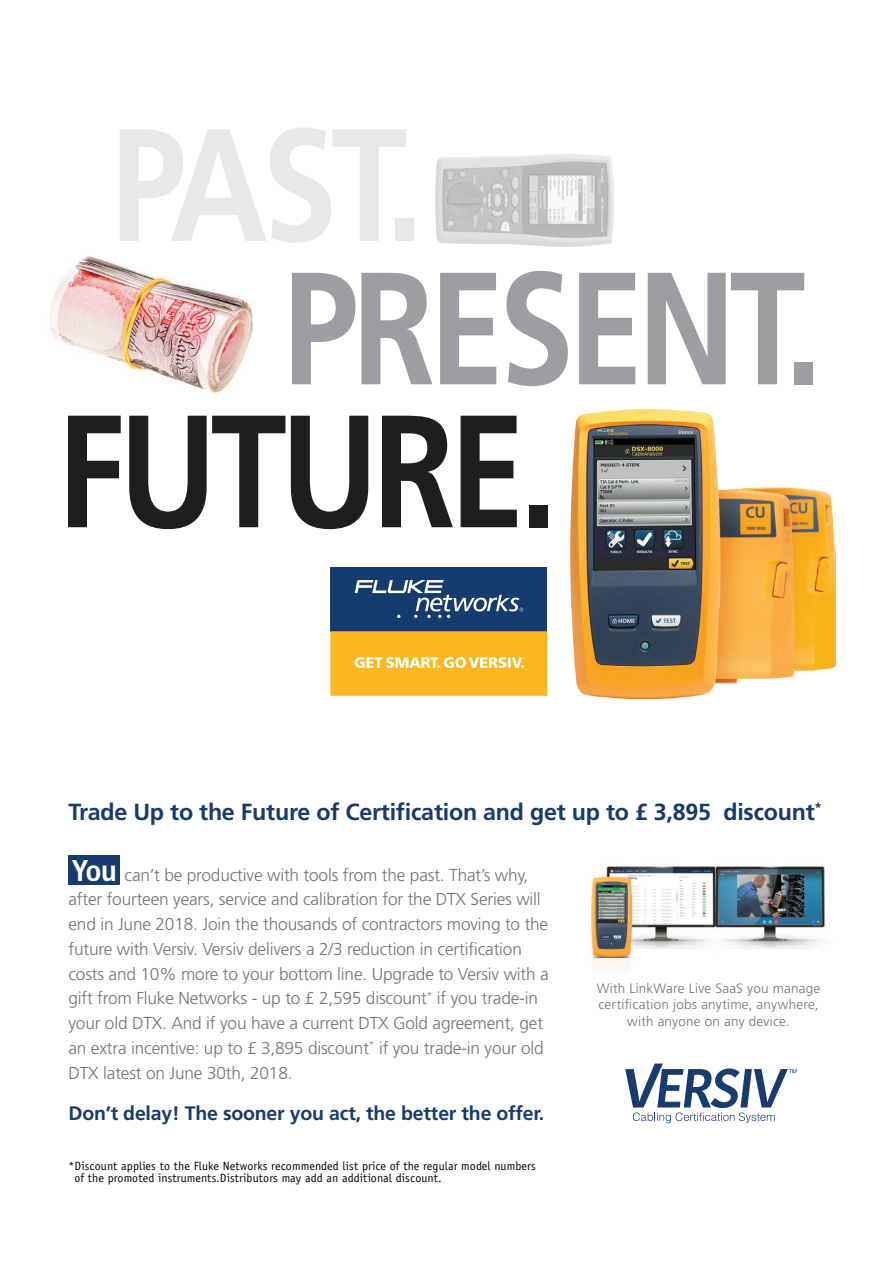
<style>
.page{position:relative;width:893px;height:1263px;background:#fff}
.page>*{position:absolute;margin:0;border:0;box-sizing:border-box;transform-origin:0 0}
.t1{font:700 159.75px "Frutiger LT Std";letter-spacing:-.045em;color:#9c9ea1;scale:.85 1}
.t2{font:700 159.75px "Frutiger LT Std";letter-spacing:-.045em;color:#201d1e;scale:.85 1}
.t3{font:700 159.75px "Frutiger LT Std";color:#e8e8e9;scale:.85 1}
.t4{font:700 23.25px "Frutiger LT Std";letter-spacing:-.01em;color:#193a6d}
.t5{font:700 19.5px "Frutiger LT Std";letter-spacing:-.01em;color:#193a6d}
.t6{font:300 17.25px/24.8px "Frutiger LT Std";letter-spacing:-.01em;color:#737373}
.t7{font:300 13.5px/16.5px "Frutiger LT Std";letter-spacing:.015em;color:#737373;text-align:center}
.t8{font:12px/12px "Officina Sans";letter-spacing:.01em;color:#040503}
.s1{font-family:"Frutiger";font-weight:700;font-stretch:condensed;font-size:30px;color:#fff}
</style>
<div class="page">
<svg style="left:625px;top:1063px;width:172px;height:60px"></svg>
<img style="left:590px;top:866px;width:235px;height:104px">
<img style="left:50px;top:256px;width:204px;height:137px">
<img style="left:435px;top:153px;width:178px;height:94px">
<img style="left:570px;top:410px;width:266px;height:288px">
<div style="left:330px;top:567px;width:217px;height:64px;background:#163c6d"></div>
<svg style="left:355px;top:580px;width:168px;height:38px"></svg>
<svg style="left:330px;top:631px;width:217px;height:65px;background:#fabb31"></svg>
<div style="left:68px;top:855px;width:52px;height:30px;background:#193a6d"></div>
<h1 class="t3" style="left:110px;top:91px;width:370px">PAST.</h1>
<h1 class="t1" style="left:283px;top:235px;width:636px">PRESENT.</h1>
<h1 class="t2" style="left:57px;top:378px;width:590px">FUTURE.</h1>
<h2 class="t4" style="left:68px;top:798px;width:755px">Trade Up to the Future of Certification and get up to £ 3,895 discount<sup>*</sup></h2>
<p class="t6" style="left:68px;top:863px;width:482px"><span class="s1">You</span> can’t be productive with tools from the past. That’s why, after fourteen years, service and calibration for the DTX Series will end in June 2018. Join the thousands of contractors moving to the future with Versiv. Versiv delivers a 2/3 reduction in certification costs and 10% more to your bottom line. Upgrade to Versiv with a gift from Fluke Networks - up to £ 2,595 discount<sup>*</sup> if you trade-in your old DTX. And if you have a current DTX Gold agreement, get an extra incentive: up to £ 3,895 discount<sup>*</sup> if you trade-in your old DTX latest on June 30th, 2018.</p>
<p class="t5" style="left:68px;top:1102px;width:477px">Don’t delay! The sooner you act, the better the offer.</p>
<p class="t8" style="left:74px;top:1160px;width:463px;text-indent:-6px">*Discount applies to the Fluke Networks recommended list price of the regular model numbers of the promoted instruments.Distributors may add an additional discount.</p>
<p class="t7" style="left:597px;top:980px;width:225px">With LinkWare Live SaaS you manage certification jobs anytime, anywhere, with anyone on any device.</p>
</div>
